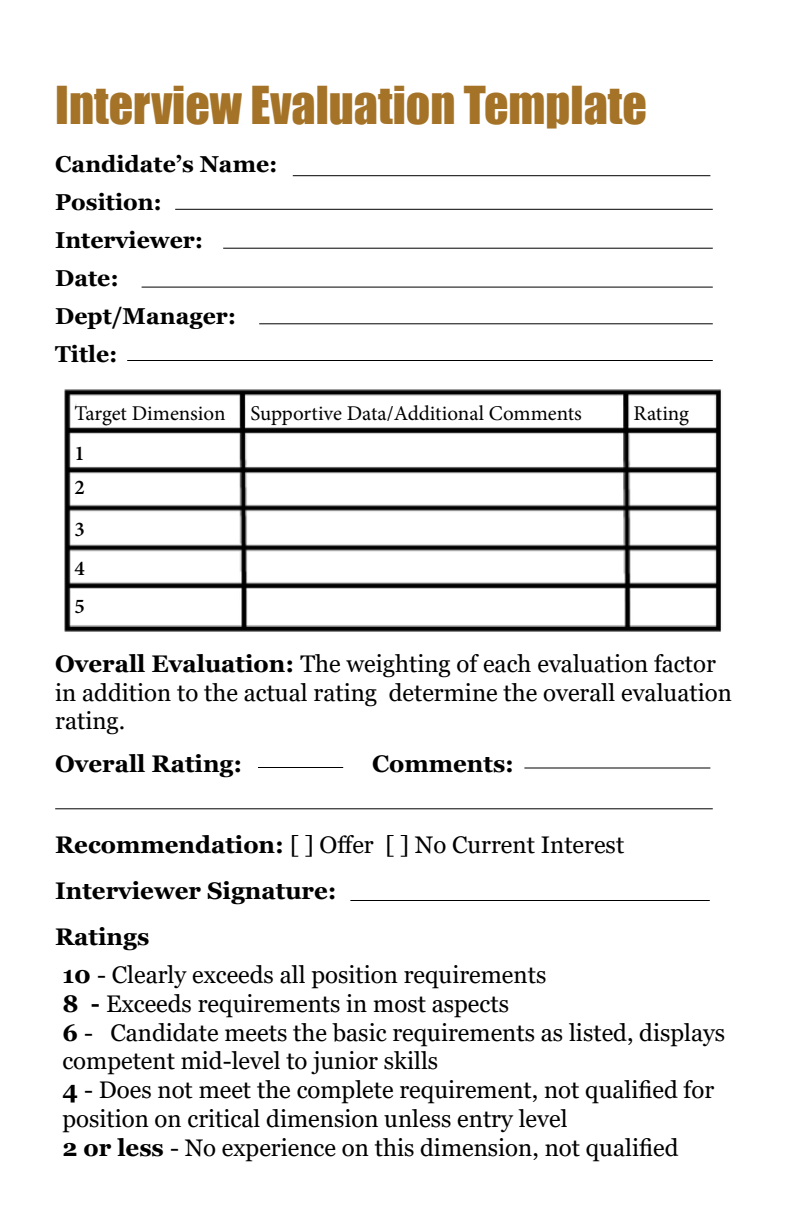
<style>
.page{position:relative;width:792px;height:1224px;background:#fff}
.page>*{position:absolute;margin:0;border:0;box-sizing:border-box;transform-origin:0 0}
.t1{font:48px "Impact";color:#a47328}
.t2{font:24px/28.8px "Georgia";color:#000}
.t3{font:700 24px/46px "Georgia";color:#000}
.t4{font:700 23px/38px "Georgia";color:#000}
.t5{font:21px "Minion Pro";color:#000}
.t6{font:600 21px/38.5px "Minion Pro";color:#000}
.s1{font-weight:700}
.s2{font-weight:400}
</style>
<div class="page">
<img style="left:64px;top:389px;width:657px;height:243px">
<hr style="left:293px;top:175px;width:417px;height:1px;background:#000">
<hr style="left:175px;top:209px;width:538px;height:1px;background:#000">
<hr style="left:127px;top:360px;width:586px;height:1px;background:#000">
<hr style="left:223px;top:248px;width:490px;height:1px;background:#000">
<hr style="left:142px;top:287px;width:571px;height:1px;background:#000">
<hr style="left:259px;top:323px;width:454px;height:1px;background:#000">
<hr style="left:258px;top:767px;width:85px;height:1px;background:#000">
<hr style="left:55px;top:808px;width:658px;height:1px;background:#000">
<hr style="left:350px;top:900px;width:360px;height:1px;background:#000">
<hr style="left:524px;top:768px;width:186px;height:1px;background:#000">
<h1 class="t1" style="left:55px;top:68px;width:593px">Interview Evaluation Template</h1>
<p class="t4" style="left:55px;top:145px;width:224px">Candidate’s Name:<br>Position:<br>Interviewer:<br>Date:<br>Dept/Manager:<br>Title:</p>
<p class="t5" style="left:74px;top:399px;width:509px">Target Dimension Supportive Data/Additional Comments</p>
<p class="t5" style="left:634px;top:399px;width:57px">Rating</p>
<p class="t6" style="left:74px;top:437px;width:12px;line-height:33.8px">1<br>2</p>
<p class="t6" style="left:74px;top:510px;width:12px;text-align:justify">3<br>4<br>5</p>
<p class="t2" style="left:55px;top:650px;width:678px"><span class="s1">Overall Evaluation:</span> The weighting of each evaluation factor in addition to the actual rating determine the overall evaluation rating.</p>
<p class="t3" style="left:55px;top:741px;width:189px">Overall Rating:</p>
<p class="t3" style="left:372px;top:741px;width:144px">Comments:</p>
<p class="t3" style="left:55px;top:822px;width:571px">Recommendation: <span class="s2">[ ] Offer [ ] No Current Interest<br></span>Interviewer Signature:<br>Ratings</p>
<p class="t2" style="left:62px;top:961px;width:664px"><span class="s1">10</span> - Clearly exceeds all position requirements<br><span class="s1">8 -</span> Exceeds requirements in most aspects<br><span class="s1">6</span> - Candidate meets the basic requirements as listed, displays competent mid-level to junior skills<br><span class="s1">4</span> - Does not meet the complete requirement, not qualified for position on critical dimension unless entry level<br><span class="s1">2 or less</span> - No experience on this dimension, not qualified</p>
</div>
